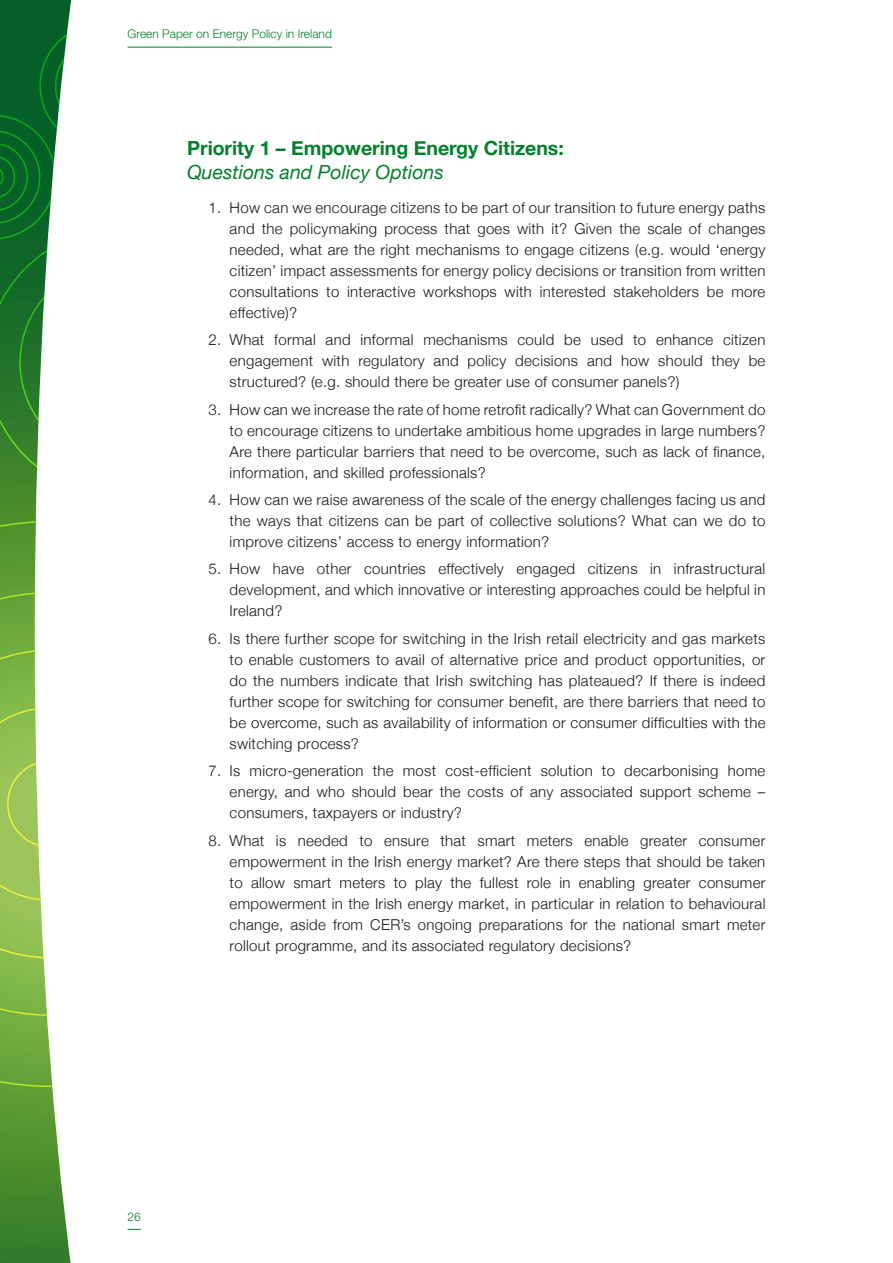
<style>
.page{position:relative;width:893px;height:1263px;background:#fff}
.page>*{position:absolute;margin:0;border:0;box-sizing:border-box;transform-origin:0 0}
.Head_III{font:700 19.5px/24px "Helvetica Neue";color:#00812b}
.Body_Ind_I__2{font:300 15px/21px "Helvetica Neue";letter-spacing:.02em;color:#1a171c;text-align:justify}
.Body_Ind_I__3{font:300 15px/21px "Helvetica Neue";letter-spacing:.02em;color:#1a171c;text-align:justify}
.t1{font:300 12px "Helvetica Neue LT Std";color:#00812b}
.s1{font-weight:400;font-style:italic}
</style>
<div class="page">
<svg style="left:0;top:0;width:72px;height:1263px"></svg>
<svg style="left:0;top:521px;width:72px;height:566px"></svg>
<svg style="left:0;top:23px;width:72px;height:473px"></svg>
<hr style="left:128px;top:47px;width:204px;height:1px;background:#00812b">
<svg style="left:128px;top:1229px;width:13px;height:1px"></svg>
<p class="t1" style="left:128px;top:27px;width:206px">Green Paper on Energy Policy in Ireland</p>
<p class="Head_III" style="left:187px;top:136px;width:378px">Priority 1 – Empowering Energy Citizens:<br><span class="s1">Questions and Policy Options</span></p>
<p class="Body_Ind_I__2" style="left:230px;top:197px;width:537px;text-indent:-21px">1. How can we encourage citizens to be part of our transition to future energy paths and the policymaking process that goes with it? Given the scale of changes needed, what are the right mechanisms to engage citizens (e.g. would ‘energy citizen’ impact assessments for energy policy decisions or transition from written consultations to interactive workshops with interested stakeholders be more effective)?</p>
<p class="Body_Ind_I__2" style="left:230px;top:329px;width:537px;text-indent:-21px">2. What formal and informal mechanisms could be used to enhance citizen engagement with regulatory and policy decisions and how should they be structured? (e.g. should there be greater use of consumer panels?)</p>
<p class="Body_Ind_I__2" style="left:230px;top:398px;width:537px;text-indent:-21px">3. How can we increase the rate of home retrofit radically? What can Government do to encourage citizens to undertake ambitious home upgrades in large numbers?<br>Are there particular barriers that need to be overcome, such as lack of finance, information, and skilled professionals?</p>
<p class="Body_Ind_I__2" style="left:230px;top:489px;width:537px;text-indent:-21px">4. How can we raise awareness of the scale of the energy challenges facing us and the ways that citizens can be part of collective solutions? What can we do to improve citizens’ access to energy information?</p>
<p class="Body_Ind_I__2" style="left:230px;top:558px;width:537px;text-indent:-21px">5. How have other countries effectively engaged citizens in infrastructural development, and which innovative or interesting approaches could be helpful in Ireland?</p>
<p class="Body_Ind_I__2" style="left:230px;top:628px;width:537px;text-indent:-21px">6. Is there further scope for switching in the Irish retail electricity and gas markets to enable customers to avail of alternative price and product opportunities, or do the numbers indicate that Irish switching has plateaued? If there is indeed further scope for switching for consumer benefit, are there barriers that need to be overcome, such as availability of information or consumer difficulties with the switching process?</p>
<p class="Body_Ind_I__2" style="left:230px;top:760px;width:537px;text-indent:-21px">7. Is micro-generation the most cost-efficient solution to decarbonising home energy, and who should bear the costs of any associated support scheme – consumers, taxpayers or industry?</p>
<p class="Body_Ind_I__3" style="left:230px;top:829px;width:537px;text-indent:-21px">8. What is needed to ensure that smart meters enable greater consumer empowerment in the Irish energy market? Are there steps that should be taken to allow smart meters to play the fullest role in enabling greater consumer empowerment in the Irish energy market, in particular in relation to behavioural change, aside from CER’s ongoing preparations for the national smart meter rollout programme, and its associated regulatory decisions?</p>
<p class="t1" style="left:128px;top:1209px;width:15px">26</p>
</div>
